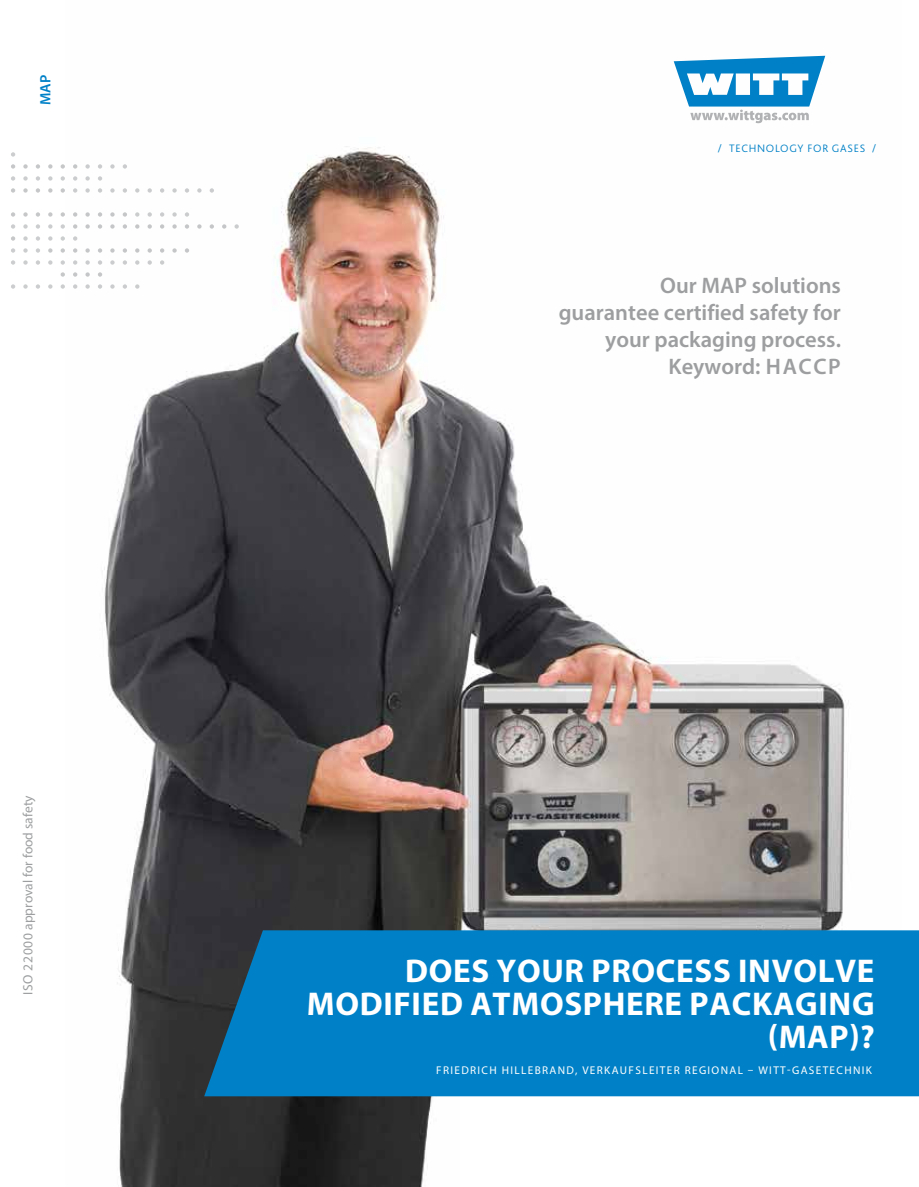
<style>
.page{position:relative;width:919px;height:1187px;background:#fff}
.page>*{position:absolute;margin:0;border:0;box-sizing:border-box;transform-origin:0 0}
.t1{font:700 33px/33px "Myriad Pro";letter-spacing:.02em;color:#fff;text-align:right}
.t2{font:600 22.5px/27px "Myriad Pro";color:#9c9e9f;text-align:right}
.t3{font:600 15px "Myriad Pro";color:#0081c7}
.t4{font:13.5px "Myriad Pro";color:#9c9e9f}
.t5{font:11.25px "Myriad Pro";letter-spacing:.12em;color:#fff}
.t6{font:300 11.25px "Bliss 2";letter-spacing:.06em;color:#0081c7}
</style>
<div class="page">
<svg style="left:11px;top:152px;width:4px;height:5px"></svg>
<svg style="left:11px;top:164px;width:4px;height:5px"></svg>
<svg style="left:23px;top:164px;width:5px;height:5px"></svg>
<svg style="left:36px;top:164px;width:4px;height:5px"></svg>
<svg style="left:48px;top:164px;width:4px;height:5px"></svg>
<svg style="left:61px;top:164px;width:4px;height:5px"></svg>
<svg style="left:11px;top:176px;width:4px;height:5px"></svg>
<svg style="left:23px;top:176px;width:5px;height:5px"></svg>
<svg style="left:36px;top:176px;width:4px;height:5px"></svg>
<svg style="left:48px;top:176px;width:4px;height:5px"></svg>
<svg style="left:61px;top:176px;width:4px;height:5px"></svg>
<svg style="left:11px;top:188px;width:4px;height:5px"></svg>
<svg style="left:23px;top:188px;width:5px;height:5px"></svg>
<svg style="left:36px;top:188px;width:4px;height:5px"></svg>
<svg style="left:48px;top:188px;width:4px;height:5px"></svg>
<svg style="left:61px;top:188px;width:4px;height:5px"></svg>
<svg style="left:11px;top:212px;width:4px;height:5px"></svg>
<svg style="left:23px;top:212px;width:5px;height:5px"></svg>
<svg style="left:36px;top:212px;width:4px;height:5px"></svg>
<svg style="left:48px;top:212px;width:4px;height:5px"></svg>
<svg style="left:61px;top:212px;width:4px;height:5px"></svg>
<svg style="left:11px;top:224px;width:4px;height:5px"></svg>
<svg style="left:23px;top:224px;width:5px;height:5px"></svg>
<svg style="left:36px;top:224px;width:4px;height:5px"></svg>
<svg style="left:48px;top:224px;width:4px;height:5px"></svg>
<svg style="left:61px;top:224px;width:4px;height:5px"></svg>
<svg style="left:23px;top:236px;width:5px;height:5px"></svg>
<svg style="left:36px;top:236px;width:4px;height:5px"></svg>
<svg style="left:48px;top:236px;width:4px;height:5px"></svg>
<svg style="left:61px;top:236px;width:4px;height:5px"></svg>
<svg style="left:11px;top:236px;width:4px;height:5px"></svg>
<svg style="left:48px;top:248px;width:4px;height:5px"></svg>
<svg style="left:61px;top:248px;width:4px;height:5px"></svg>
<svg style="left:11px;top:248px;width:4px;height:5px"></svg>
<svg style="left:23px;top:248px;width:5px;height:5px"></svg>
<svg style="left:36px;top:248px;width:4px;height:5px"></svg>
<svg style="left:11px;top:260px;width:4px;height:5px"></svg>
<svg style="left:23px;top:260px;width:5px;height:5px"></svg>
<svg style="left:36px;top:260px;width:4px;height:5px"></svg>
<svg style="left:48px;top:260px;width:4px;height:5px"></svg>
<svg style="left:61px;top:260px;width:4px;height:5px"></svg>
<svg style="left:61px;top:272px;width:4px;height:5px"></svg>
<svg style="left:11px;top:284px;width:4px;height:5px"></svg>
<svg style="left:23px;top:284px;width:5px;height:5px"></svg>
<svg style="left:36px;top:284px;width:4px;height:5px"></svg>
<svg style="left:48px;top:284px;width:4px;height:5px"></svg>
<svg style="left:61px;top:284px;width:4px;height:5px"></svg>
<img style="left:73px;top:55px;width:776px;height:1131px">
<div style="left:460px;top:1095px;width:458px;height:91px;background:#fff"></div>
<div style="left:204px;top:930px;width:714px;height:166px;background:#0081c7"></div>
<p class="t3" style="left:36px;top:105px;width:32px;rotate:-90deg">MAP</p>
<p class="t4" style="left:20px;top:995px;width:201px;rotate:-90deg">ISO 22000 approval for food safety</p>
<p class="t6" style="left:717px;top:142px;width:160px">/ TECHNOLOGY FOR GASES /</p>
<p class="t2" style="left:558px;top:272px;width:284px">Our MAP solutions guarantee certified safety for your packaging process.<br>Keyword: HACCP</p>
<h1 class="t1" style="left:307px;top:952px;width:569px">DOES YOUR PROCESS INVOLVE<br>MODIFIED ATMOSPHERE PACKAGING (MAP)?</h1>
<p class="t5" style="left:436px;top:1062px;width:437px">FRIEDRICH HILLEBRAND, VERKAUFSLEITER REGIONAL – WITT-GASETECHNIK</p>
</div>
